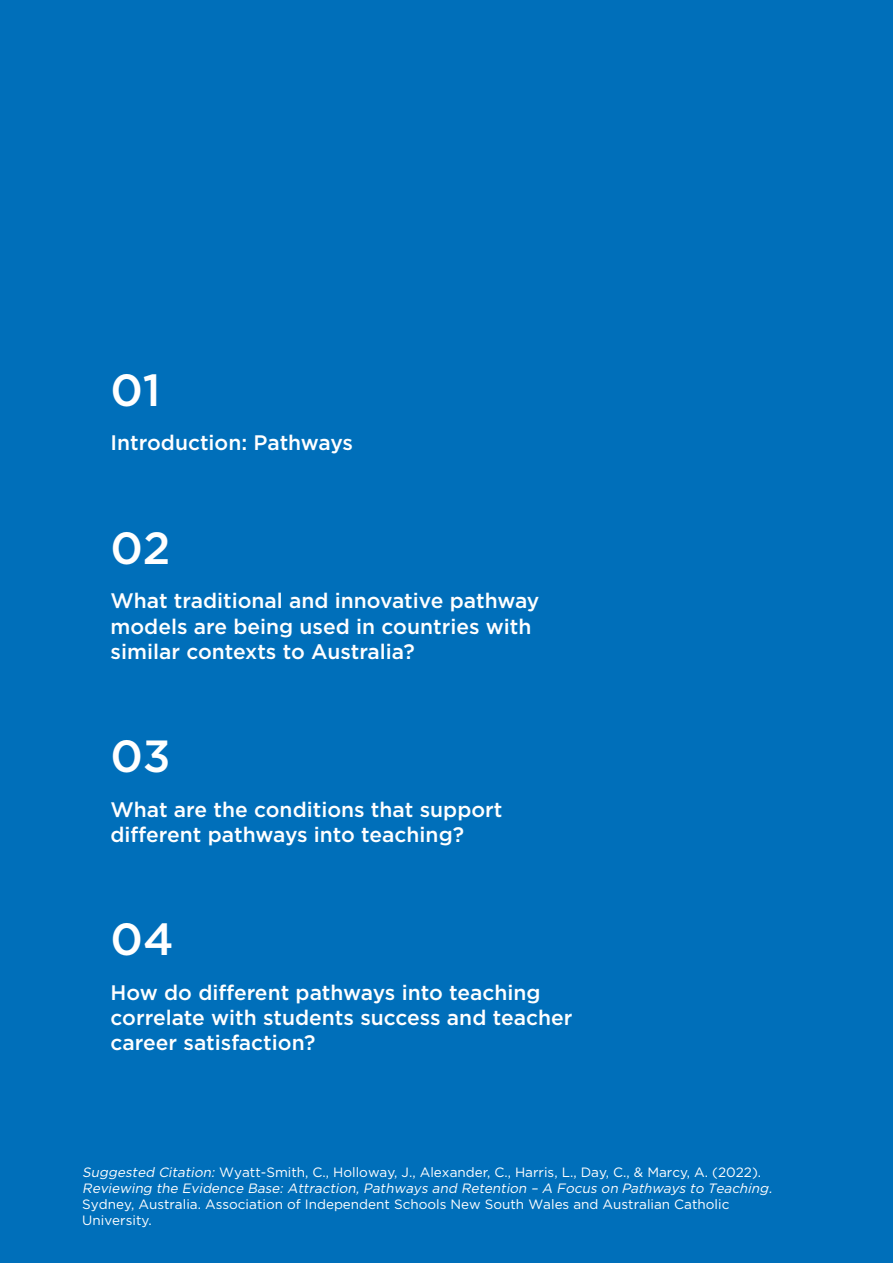
<style>
.page{position:relative;width:893px;height:1263px;background:#006fba}
.page>*{position:absolute;margin:0;border:0;box-sizing:border-box;transform-origin:0 0}
.t1{font:500 45px "Gotham";letter-spacing:-.01em;color:#fff}
.t2{font:500 21px/25.2px "Gotham";color:#fff}
.t3{font:13.5px/16.2px "Gotham";color:#fff}
.s1{font-style:italic}
</style>
<div class="page">
<h1 class="t1" style="left:111px;top:361px;width:52px">01</h1>
<p class="t2" style="left:111px;top:430px;width:244px">Introduction: Pathways</p>
<h1 class="t1" style="left:111px;top:518px;width:61px">02</h1>
<p class="t2" style="left:111px;top:588px;width:430px">What traditional and innovative pathway models are being used in countries with similar contexts to Australia?</p>
<h1 class="t1" style="left:111px;top:727px;width:61px">03</h1>
<p class="t2" style="left:111px;top:796px;width:393px">What are the conditions that support different pathways into teaching?</p>
<h1 class="t1" style="left:111px;top:910px;width:65px">04</h1>
<p class="t2" style="left:111px;top:979px;width:463px">How do different pathways into teaching correlate with students success and teacher career satisfaction?</p>
<p class="t3" style="left:82px;top:1163px;width:694px"><span class="s1">Suggested Citation:</span> Wyatt-Smith, C., Holloway, J., Alexander, C., Harris, L., Day, C., &amp; Marcy, A. (2022).<br><span class="s1">Reviewing the Evidence Base: Attraction, Pathways and Retention – A Focus on</span> <span class="s1">Pa th ways to Te a ch in g</span> <span class="s1">.<br></span>Sydney, Australia. Association of Independent Schools New South Wales and Australian Catholic University.</p>
</div>
